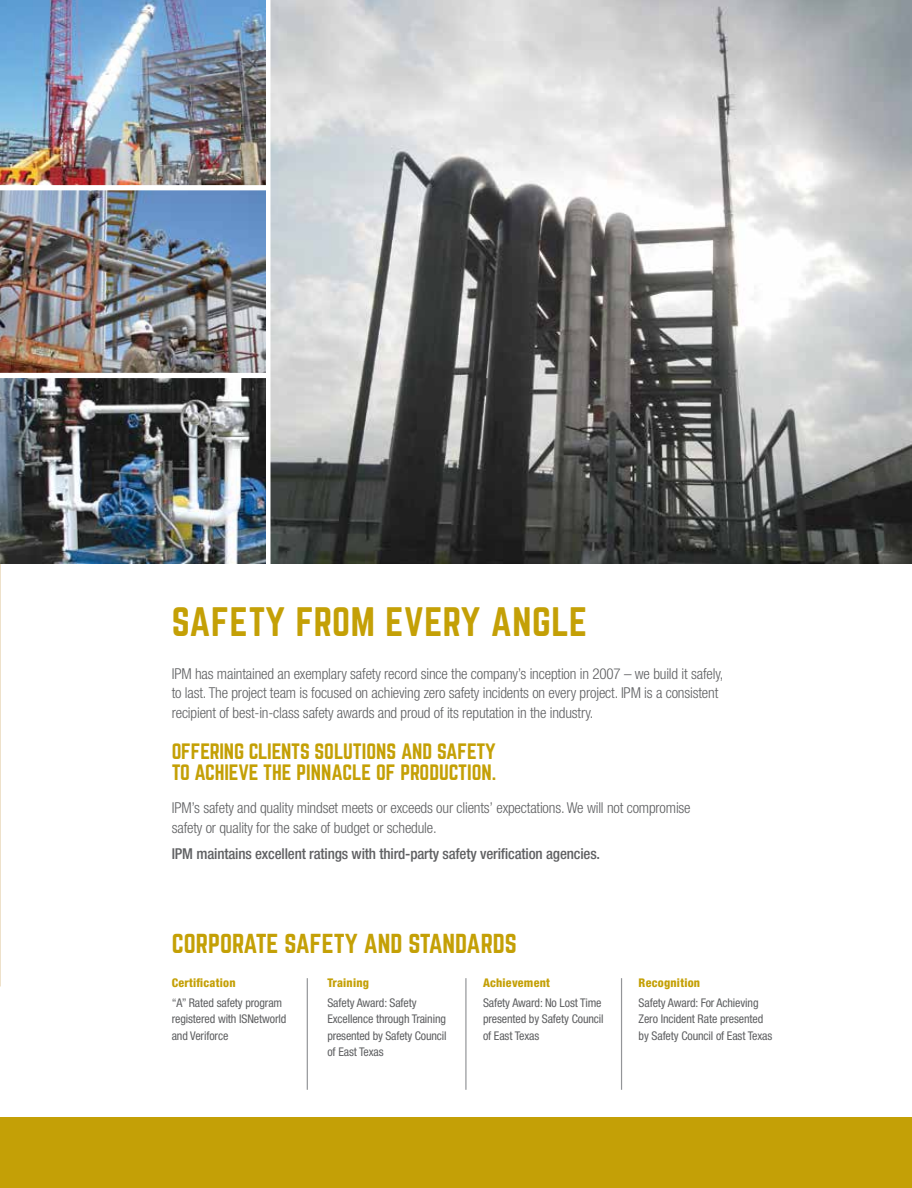
<style>
.page{position:relative;width:912px;height:1188px;background:#fff}
.page>*{position:absolute;margin:0;border:0;box-sizing:border-box;transform-origin:0 0}
.t1{font:36px "Norwester";letter-spacing:.015em;color:#c4a006}
.t2{font:24px "Norwester";color:#c4a006}
.t3{font:19.5px/21px "Norwester";letter-spacing:-.01em;color:#c4a006}
.t4{font:300 condensed 15px/19.5px "Helvetica Neue LT Std";letter-spacing:-.01em;color:#5f6062}
.t5{font:500 condensed 15px "Helvetica Neue LT Std";letter-spacing:-.01em;color:#5f6062}
.t6{font:condensed 12px/16.5px "Helvetica Neue LT Std";letter-spacing:-.01em;color:#5f6062}
.t7{font:800 condensed 12px "Helvetica Neue LT Std";letter-spacing:.02em;color:#c4a006}
</style>
<div class="page">
<img style="left:0;top:563px;width:1px;height:423px">
<div style="left:0;top:1117px;width:911px;height:71px;background:#c4a006"></div>
<img style="left:270px;top:0;width:641px;height:563px">
<img style="left:0;top:0;width:265px;height:373px">
<div style="left:0;top:185px;width:268px;height:5px;background:#fff"></div>
<img style="left:0;top:378px;width:265px;height:185px">
<hr style="left:306px;top:978px;width:2px;height:112px;background:#939598">
<hr style="left:465px;top:978px;width:1px;height:112px;background:#939598">
<hr style="left:620px;top:978px;width:2px;height:112px;background:#939598">
<h1 class="t1" style="left:172px;top:605px;width:417px">SAFETY FROM EVERY ANGLE</h1>
<p class="t4" style="left:172px;top:664px;width:553px">IPM has maintained an exemplary safety record since the company’s inception in 2007 – we build it safely, to last. The project team is focused on achieving zero safety incidents on every project. IPM is a consistent recipient of best-in-class safety awards and proud of its reputation in the industry.</p>
<h3 class="t3" style="left:172px;top:742px;width:326px">OFFERING CLIENTS SOLUTIONS AND SAFETY<br>TO ACHIEVE THE PINNACLE OF PRODUCTION.</h3>
<p class="t4" style="left:172px;top:798px;width:520px">IPM’s safety and quality mindset meets or exceeds our clients’ expectations. We will not compromise safety or quality for the sake of budget or schedule.</p>
<p class="t5" style="left:172px;top:845px;width:430px">IPM maintains excellent ratings with third-party safety verification agencies.</p>
<h2 class="t2" style="left:172px;top:932px;width:346px">CORPORATE SAFETY AND STANDARDS</h2>
<p class="t7" style="left:172px;top:975px;width:65px">Certification</p>
<p class="t6" style="left:172px;top:994px;width:116px">“A” Rated safety program registered with ISNetworld and Veriforce</p>
<p class="t7" style="left:327px;top:975px;width:43px">Training</p>
<p class="t6" style="left:327px;top:994px;width:121px">Safety Award: Safety<br>Excellence through Training presented by Safety Council of East Texas</p>
<p class="t7" style="left:483px;top:975px;width:68px">Achievement</p>
<p class="t6" style="left:483px;top:994px;width:122px">Safety Award: No Lost Time presented by Safety Council of East Texas</p>
<p class="t7" style="left:638px;top:975px;width:63px">Recognition</p>
<p class="t6" style="left:638px;top:994px;width:135px">Safety Award: For Achieving<br>Zero Incident Rate presented by Safety Council of East Texas</p>
</div>
